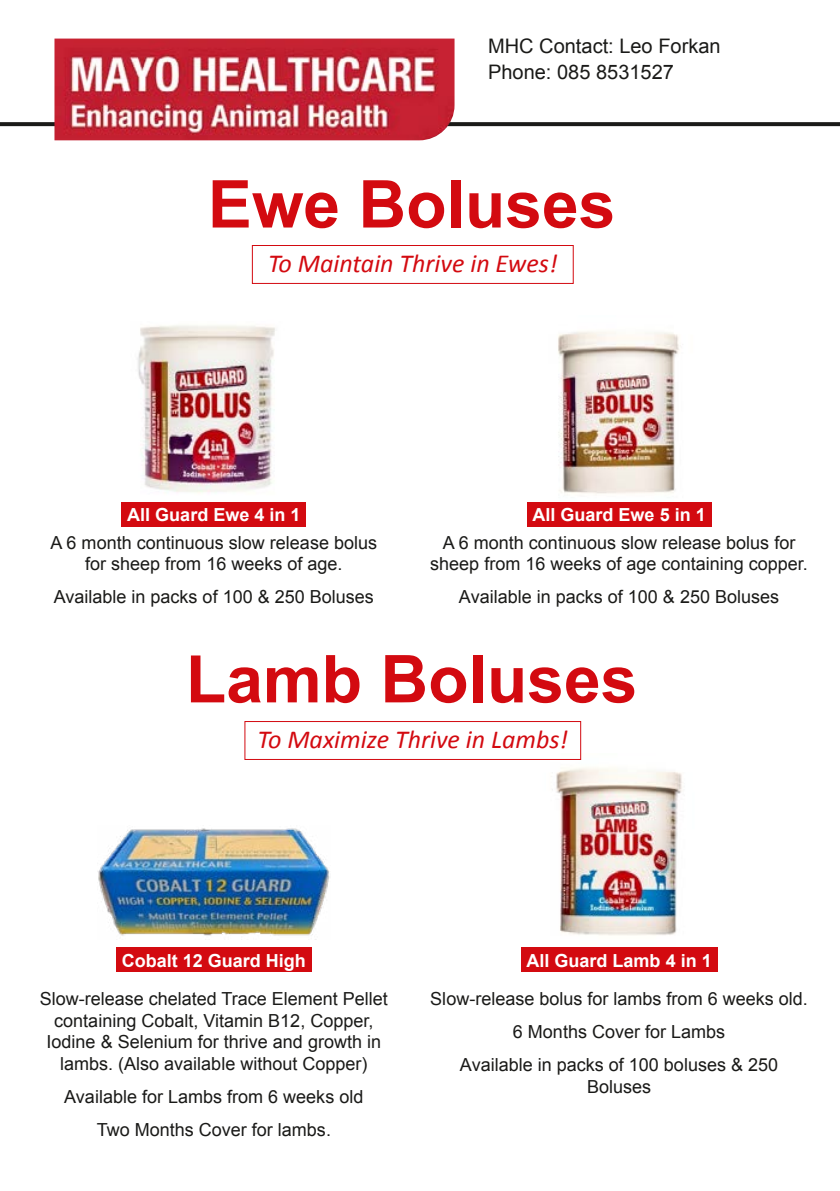
<style>
.page{position:relative;width:840px;height:1191px;background:#fff}
.page>*{position:absolute;margin:0;border:0;box-sizing:border-box;transform-origin:0 0}
.t1{font:700 66px "Arial";color:#d30a10}
.t2{font:italic 26px "Calibri";color:#d30a10}
.t3{font:20px/26px "Arial";color:#1a1a18}
.t4{font:18px/21.6px "Arial";color:#1a1a18;text-align:center}
.t5{font:700 18px "Arial";color:#fff}
</style>
<div class="page">
<img style="left:137px;top:325px;width:138px;height:168px">
<img style="left:558px;top:331px;width:122px;height:163px">
<img style="left:552px;top:753px;width:130px;height:183px">
<img style="left:97px;top:828px;width:232px;height:108px">
<svg style="left:0;top:122px;width:839px;height:4px;background:#222220"></svg>
<img style="left:54px;top:39px;width:400px;height:101px">
<div style="left:252px;top:245px;width:321px;height:39px;border:1px solid #d30a10"></div>
<div style="left:244px;top:721px;width:337px;height:39px;border:1px solid #d30a10"></div>
<div style="left:121px;top:502px;width:185px;height:25px;background:#d30a10"></div>
<div style="left:116px;top:947px;width:195px;height:25px;background:#d30a10"></div>
<div style="left:526px;top:502px;width:185px;height:25px;background:#d30a10"></div>
<div style="left:520px;top:947px;width:197px;height:25px;background:#d30a10"></div>
<p class="t3" style="left:488px;top:33px;width:234px">MHC Contact: Leo Forkan<br>Phone: 085 8531527</p>
<h1 class="t1" style="left:208px;top:161px;width:409px">Ewe Boluses</h1>
<h2 class="t2" style="left:268px;top:245px;width:291px">To Maintain Thrive in Ewes!</h2>
<p class="t5" style="left:127px;top:503px;width:175px">All Guard Ewe 4 in 1</p>
<p class="t4" style="left:51px;top:531px;width:328px">A 6 month continuous slow release bolus for sheep from 16 weeks of age.</p>
<p class="t4" style="left:54px;top:586px;width:321px">Available in packs of 100 &amp; 250 Boluses</p>
<p class="t5" style="left:532px;top:503px;width:175px">All Guard Ewe 5 in 1</p>
<p class="t4" style="left:430px;top:531px;width:379px">A 6 month continuous slow release bolus for sheep from 16 weeks of age containing copper.</p>
<p class="t4" style="left:458px;top:586px;width:321px">Available in packs of 100 &amp; 250 Boluses</p>
<h1 class="t1" style="left:186px;top:635px;width:453px">Lamb Boluses</h1>
<h2 class="t2" style="left:257px;top:721px;width:311px">To Maximize Thrive in Lambs!</h2>
<p class="t5" style="left:122px;top:948px;width:186px">Cobalt 12 Guard High</p>
<p class="t4" style="left:40px;top:988px;width:349px">Slow-release chelated Trace Element Pellet containing Cobalt, Vitamin B12, Copper, Iodine &amp; Selenium for thrive and growth in lambs. (Also available without Copper)</p>
<p class="t4" style="left:64px;top:1080px;width:300px;line-height:33px">Available for Lambs from 6 weeks old<br>Two Months Cover for lambs.</p>
<p class="t5" style="left:526px;top:948px;width:187px">All Guard Lamb 4 in 1</p>
<p class="t4" style="left:430px;top:982px;width:379px;line-height:33px">Slow-release bolus for lambs from 6 weeks old.<br>6 Months Cover for Lambs<br>Available in packs of 100 boluses &amp; 250</p>
<p class="t4" style="left:586px;top:1075px;width:66px">Boluses</p>
</div>
